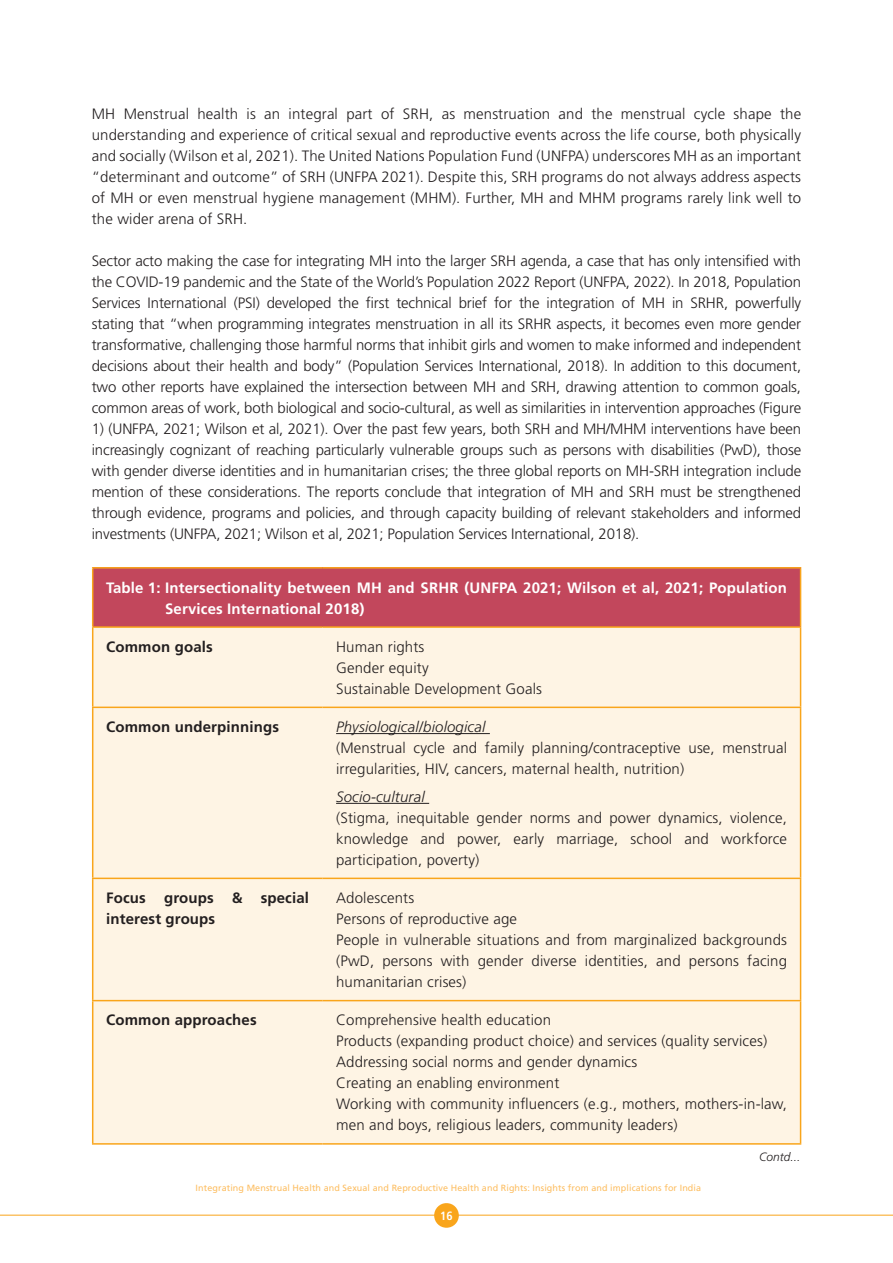
<style>
.page{position:relative;width:893px;height:1263px;background:#fff}
.page>*{position:absolute;margin:0;border:0;box-sizing:border-box;transform-origin:0 0}
.body{font:300 15px/21px "Frutiger LT Std";letter-spacing:.01em;color:#231f20;text-align:justify}
.body-2{font:700 15px/21px "Frutiger LT Std";letter-spacing:.01em;color:#fff}
.body-3{font:700 15px/21px "Frutiger LT Std";letter-spacing:.01em;color:#231f20}
.body-4{font:italic 300 15px "Frutiger LT Std";letter-spacing:.01em;color:#231f20}
.body-5{font:italic 300 12px "Frutiger LT Std";color:#231f20}
.t1{font:700 condensed 12px "Frutiger LT Std";color:#fff}
.t2{font:9px "Frutiger LT Std";letter-spacing:.01em;color:#fdbe62}
</style>
<div class="page">
<div style="left:434px;top:1203px;width:25px;height:25px;background:#f9a51b;border-radius:50%"></div>
<hr style="left:0;top:1215px;width:893px;height:1px;background:#f9a51b">
<div style="left:93px;top:568px;width:708px;height:59px;background:#c2475c"></div>
<div style="left:93px;top:628px;width:707px;height:515px;background:#fef4e4"></div>
<hr style="left:92px;top:567px;width:231px;height:2px;background:#f9a51b">
<hr style="left:92px;top:569px;width:1px;height:57px;background:#f9a51b">
<hr style="left:323px;top:567px;width:478px;height:2px;background:#f9a51b">
<hr style="left:800px;top:569px;width:1px;height:57px;background:#f9a51b">
<hr style="left:92px;top:626px;width:231px;height:2px;background:#f9a51b">
<hr style="left:92px;top:628px;width:1px;height:79px;background:#f9a51b">
<hr style="left:323px;top:626px;width:478px;height:2px;background:#f9a51b">
<hr style="left:800px;top:628px;width:1px;height:79px;background:#f9a51b">
<hr style="left:92px;top:707px;width:231px;height:1px;background:#f9a51b">
<hr style="left:92px;top:708px;width:1px;height:170px;background:#f9a51b">
<hr style="left:323px;top:707px;width:478px;height:1px;background:#f9a51b">
<hr style="left:800px;top:708px;width:1px;height:170px;background:#f9a51b">
<hr style="left:92px;top:878px;width:231px;height:1px;background:#f9a51b">
<hr style="left:92px;top:879px;width:1px;height:121px;background:#f9a51b">
<hr style="left:323px;top:878px;width:478px;height:1px;background:#f9a51b">
<hr style="left:800px;top:879px;width:1px;height:121px;background:#f9a51b">
<hr style="left:92px;top:1000px;width:231px;height:1px;background:#f9a51b">
<hr style="left:92px;top:1001px;width:1px;height:142px;background:#f9a51b">
<hr style="left:323px;top:1000px;width:478px;height:1px;background:#f9a51b">
<hr style="left:800px;top:1001px;width:1px;height:142px;background:#f9a51b">
<hr style="left:92px;top:1143px;width:231px;height:2px;background:#f9a51b">
<hr style="left:323px;top:1143px;width:478px;height:2px;background:#f9a51b">
<hr style="left:336px;top:733px;width:154px;height:1px;background:#231f20">
<hr style="left:336px;top:803px;width:93px;height:1px;background:#231f20">
<p class="body" style="left:92px;top:104px;width:711px">MH Menstrual health is an integral part of SRH, as menstruation and the menstrual cycle shape the understanding and experience of critical sexual and reproductive events across the life course, both physically and socially (Wilson et al, 2021). The United Nations Population Fund (UNFPA) underscores MH as an important “determinant and outcome” of SRH (UNFPA 2021). Despite this, SRH programs do not always address aspects of MH or even menstrual hygiene management (MHM). Further, MH and MHM programs rarely link well to the wider arena of SRH.</p>
<p class="body" style="left:92px;top:251px;width:711px">Sector acto making the case for integrating MH into the larger SRH agenda, a case that has only intensified with the COVID-19 pandemic and the State of the World’s Population 2022 Report (UNFPA, 2022). In 2018, Population Services International (PSI) developed the first technical brief for the integration of MH in SRHR, powerfully stating that “when programming integrates menstruation in all its SRHR aspects, it becomes even more gender transformative, challenging those harmful norms that inhibit girls and women to make informed and independent decisions about their health and body” (Population Services International, 2018). In addition to this document, two other reports have explained the intersection between MH and SRH, drawing attention to common goals, common areas of work, both biological and socio-cultural, as well as similarities in intervention approaches (Figure</p>
<p class="body" style="left:92px;top:419px;width:711px">1) (UNFPA, 2021; Wilson et al, 2021). Over the past few years, both SRH and MH/MHM interventions have been increasingly cognizant of reaching particularly vulnerable groups such as persons with disabilities (PwD), those with gender diverse identities and in humanitarian crises; the three global reports on MH-SRH integration include mention of these considerations. The reports conclude that integration of MH and SRH must be strengthened through evidence, programs and policies, and through capacity building of relevant stakeholders and informed investments (UNFPA, 2021; Wilson et al, 2021; Population Services International, 2018).</p>
<p class="body-2" style="left:165px;top:577px;width:623px;text-indent:-59px">Table 1: Intersectionality between MH and SRHR (UNFPA 2021; Wilson et al, 2021; Population<br>Services International 2018)</p>
<p class="body-3" style="left:106px;top:636px;width:108px">Common goals</p>
<p class="body" style="left:336px;top:636px;width:90px">Human rights</p>
<p class="body" style="left:336px;top:657px;width:94px">Gender equity</p>
<p class="body" style="left:336px;top:678px;width:207px">Sustainable Development Goals</p>
<p class="body-3" style="left:106px;top:716px;width:174px">Common underpinnings</p>
<p class="body-4" style="left:336px;top:718px;width:151px">Physiological/biological</p>
<p class="body" style="left:336px;top:738px;width:452px">(Menstrual cycle and family planning/contraceptive use, menstrual irregularities, HIV, cancers, maternal health, nutrition)</p>
<p class="body-4" style="left:336px;top:788px;width:90px">Socio-cultural</p>
<p class="body" style="left:336px;top:807px;width:452px">(Stigma, inequitable gender norms and power dynamics, violence, knowledge and power, early marriage, school and workforce participation, poverty)</p>
<p class="body-3" style="left:106px;top:887px;width:204px">Focus groups &amp; special interest groups</p>
<p class="body" style="left:336px;top:888px;width:80px">Adolescents</p>
<p class="body" style="left:336px;top:909px;width:182px">Persons of reproductive age</p>
<p class="body" style="left:336px;top:930px;width:452px">People in vulnerable situations and from marginalized backgrounds (PwD, persons with gender diverse identities, and persons facing humanitarian crises)</p>
<p class="body-3" style="left:106px;top:1010px;width:152px">Common approaches</p>
<p class="body" style="left:336px;top:1010px;width:216px">Comprehensive health education</p>
<p class="body" style="left:336px;top:1031px;width:433px">Products (expanding product choice) and services (quality services)</p>
<p class="body" style="left:336px;top:1052px;width:303px">Addressing social norms and gender dynamics</p>
<p class="body" style="left:336px;top:1073px;width:225px">Creating an enabling environment</p>
<p class="body" style="left:336px;top:1094px;width:452px">Working with community influencers (e.g., mothers, mothers-in-law, men and boys, religious leaders, community leaders)</p>
<p class="body-5" style="left:759px;top:1149px;width:43px">Contd...</p>
<p class="t2" style="left:196px;top:1182px;width:507px">Integrating Menstrual Health and Sexual and Reproductive Health and Rights: Insights from and implications for India</p>
<p class="t1" style="left:440px;top:1209px;width:14px">16</p>
</div>
